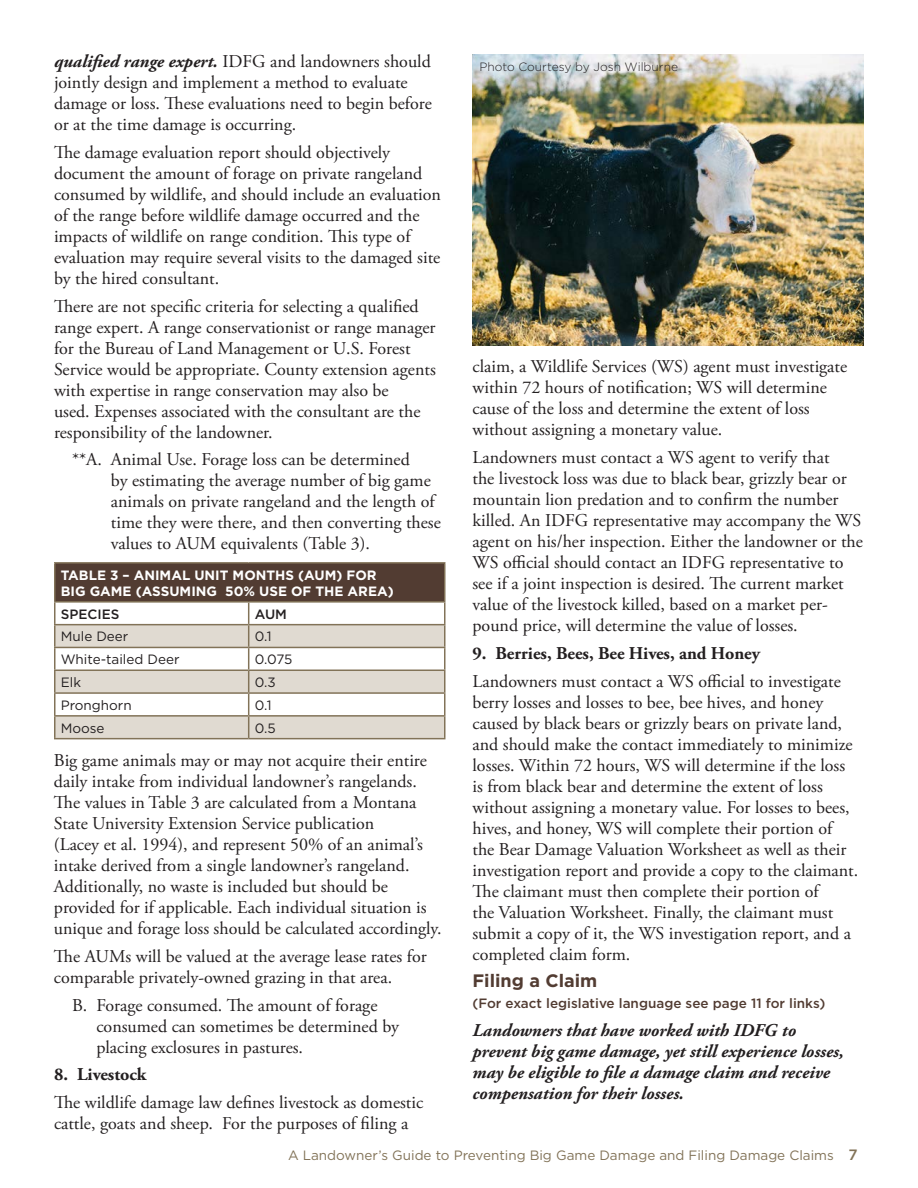
<style>
.page{position:relative;width:918px;height:1188px;background:#fff}
.page>*{position:absolute;margin:0;border:0;box-sizing:border-box;transform-origin:0 0}
.Body_Text{font:18px/21px "Adobe Garamond Pro";color:#231f20}
.Body_Text-2{font:italic 700 18px/21px "Adobe Garamond Pro";color:#231f20}
.Body_Text-3{font:700 18px "Adobe Garamond Pro";color:#231f20}
.SubHead{font:700 18px "Gotham";color:#523c32}
.t1{font:13.5px "Gotham";color:#827358}
.t2{font:700 13.5px "Gotham";color:#fff}
.t3{font:13.5px "Gotham";color:#231f20}
.SubHead-2{font:500 13.5px "Gotham";color:#523c32}
.t4{font:500 13.5px "Gotham";color:#231f20}
.Photo_Cred{font:300 12px "Gotham";color:#231f20}
.s1{font-weight:700;font-style:italic}
.s2{font-weight:500;font-size:15px}
</style>
<div class="page">
<div style="left:55px;top:563px;width:390px;height:39px;background:#523c32"></div>
<svg style="left:56px;top:625px;width:388px;height:113px;fill:#e0dad1"></svg>
<hr style="left:54px;top:603px;width:2px;height:21px;background:#827358">
<hr style="left:444px;top:603px;width:2px;height:21px;background:#827358">
<hr style="left:54px;top:624px;width:195px;height:1px;background:#827358">
<hr style="left:54px;top:625px;width:2px;height:22px;background:#827358">
<hr style="left:249px;top:624px;width:197px;height:1px;background:#827358">
<hr style="left:444px;top:625px;width:2px;height:22px;background:#827358">
<hr style="left:54px;top:647px;width:195px;height:1px;background:#827358">
<hr style="left:54px;top:648px;width:2px;height:22px;background:#827358">
<hr style="left:249px;top:647px;width:197px;height:1px;background:#827358">
<hr style="left:444px;top:648px;width:2px;height:22px;background:#827358">
<hr style="left:54px;top:670px;width:195px;height:1px;background:#827358">
<hr style="left:54px;top:671px;width:2px;height:21px;background:#827358">
<hr style="left:249px;top:670px;width:197px;height:1px;background:#827358">
<hr style="left:444px;top:671px;width:2px;height:21px;background:#827358">
<hr style="left:54px;top:692px;width:195px;height:2px;background:#827358">
<hr style="left:54px;top:694px;width:2px;height:21px;background:#827358">
<hr style="left:249px;top:692px;width:197px;height:2px;background:#827358">
<hr style="left:444px;top:694px;width:2px;height:21px;background:#827358">
<hr style="left:54px;top:715px;width:195px;height:2px;background:#827358">
<hr style="left:54px;top:717px;width:2px;height:21px;background:#827358">
<hr style="left:249px;top:715px;width:197px;height:2px;background:#827358">
<svg style="left:248px;top:603px;width:1px;height:135px"></svg>
<hr style="left:444px;top:717px;width:2px;height:21px;background:#827358">
<hr style="left:54px;top:738px;width:195px;height:1px;background:#827358">
<hr style="left:249px;top:738px;width:197px;height:1px;background:#827358">
<hr style="left:54px;top:562px;width:195px;height:2px;background:#827358">
<hr style="left:54px;top:564px;width:2px;height:37px;background:#827358">
<hr style="left:249px;top:562px;width:197px;height:2px;background:#827358">
<hr style="left:444px;top:564px;width:2px;height:37px;background:#827358">
<hr style="left:54px;top:601px;width:195px;height:2px;background:#827358">
<hr style="left:249px;top:601px;width:197px;height:2px;background:#827358">
<img style="left:472px;top:54px;width:392px;height:292px">
<p class="Body_Text" style="left:54px;top:51px;width:379px"><span class="s1">qualified range expert.</span> IDFG and landowners should jointly design and implement a method to evaluate damage or loss. These evaluations need to begin before or at the time damage is occurring.</p>
<p class="Body_Text" style="left:54px;top:142px;width:389px">The damage evaluation report should objectively document the amount of forage on private rangeland consumed by wildlife, and should include an evaluation of the range before wildlife damage occurred and the impacts of wildlife on range condition. This type of evaluation may require several visits to the damaged site by the hired consultant.</p>
<p class="Body_Text" style="left:54px;top:296px;width:383px">There are not specific criteria for selecting a qualified range expert. A range conservationist or range manager for the Bureau of Land Management or U.S. Forest Service would be appropriate. County extension agents with expertise in range conservation may also be<br>used. Expenses associated with the consultant are the responsibility of the landowner.</p>
<p class="Body_Text" style="left:111px;top:450px;width:331px;text-indent:-39px">**A. Animal Use. Forage loss can be determined<br>by estimating the average number of big game animals on private rangeland and the length of time they were there, and then converting these values to AUM equivalents (Table 3).</p>
<p class="t2" style="left:61px;top:566px;width:317px">TABLE 3 – ANIMAL UNIT MONTHS (AUM) FOR</p>
<p class="t2" style="left:61px;top:582px;width:335px">BIG GAME (ASSUMING 50% USE OF THE AREA)</p>
<p class="t4" style="left:61px;top:605px;width:60px">SPECIES</p>
<p class="t4" style="left:255px;top:605px;width:34px">AUM</p>
<p class="t3" style="left:61px;top:628px;width:69px">Mule Deer</p>
<p class="t3" style="left:255px;top:628px;width:18px">0.1</p>
<p class="t3" style="left:61px;top:651px;width:120px">White-tailed Deer</p>
<p class="t3" style="left:255px;top:651px;width:39px">0.075</p>
<p class="t3" style="left:61px;top:674px;width:22px">Elk</p>
<p class="t3" style="left:255px;top:674px;width:22px">0.3</p>
<p class="t3" style="left:61px;top:696px;width:73px">Pronghorn</p>
<p class="t3" style="left:255px;top:696px;width:18px">0.1</p>
<p class="t3" style="left:61px;top:719px;width:45px">Moose</p>
<p class="t3" style="left:255px;top:719px;width:22px">0.5</p>
<p class="Body_Text" style="left:54px;top:751px;width:389px">Big game animals may or may not acquire their entire daily intake from individual landowner’s rangelands.<br>The values in Table 3 are calculated from a Montana State University Extension Service publication<br>(Lacey et al. 1994), and represent 50% of an animal’s intake derived from a single landowner’s rangeland.<br>Additionally, no waste is included but should be provided for if applicable. Each individual situation is unique and forage loss should be calculated accordingly.</p>
<p class="Body_Text" style="left:54px;top:946px;width:374px">The AUMs will be valued at the average lease rates for comparable privately-owned grazing in that area.</p>
<p class="Body_Text" style="left:96px;top:995px;width:304px;text-indent:-24px">B. Forage consumed. The amount of forage consumed can sometimes be determined by placing exclosures in pastures.</p>
<p class="Body_Text-3" style="left:54px;top:1064px;width:94px">8. Livestock</p>
<p class="Body_Text" style="left:54px;top:1092px;width:371px">The wildlife damage law defines livestock as domestic cattle, goats and sheep. For the purposes of filing a</p>
<p class="Photo_Cred" style="left:480px;top:59px;width:200px">Photo Courtesy by Josh Wilburne</p>
<p class="Body_Text" style="left:472px;top:357px;width:376px">claim, a Wildlife Services (WS) agent must investigate within 72 hours of notification; WS will determine cause of the loss and determine the extent of loss without assigning a monetary value.</p>
<p class="Body_Text" style="left:472px;top:448px;width:392px">Landowners must contact a WS agent to verify that<br>the livestock loss was due to black bear, grizzly bear or mountain lion predation and to confirm the number killed. An IDFG representative may accompany the WS agent on his/her inspection. Either the landowner or the WS official should contact an IDFG representative to see if a joint inspection is desired. The current market value of the livestock killed, based on a market per&shy;pound price, will determine the value of losses.</p>
<p class="Body_Text-3" style="left:472px;top:643px;width:289px">9. Berries, Bees, Bee Hives, and Honey</p>
<p class="Body_Text" style="left:472px;top:671px;width:387px">Landowners must contact a WS official to investigate berry losses and losses to bee, bee hives, and honey caused by black bears or grizzly bears on private land, and should make the contact immediately to minimize losses. Within 72 hours, WS will determine if the loss is from black bear and determine the extent of loss without assigning a monetary value. For losses to bees, hives, and honey, WS will complete their portion of the Bear Damage Valuation Worksheet as well as their investigation report and provide a copy to the claimant.<br>The claimant must then complete their portion of<br>the Valuation Worksheet. Finally, the claimant must submit a copy of it, the WS investigation report, and a completed claim form.</p>
<p class="SubHead" style="left:472px;top:969px;width:126px">Filing a Claim</p>
<p class="SubHead-2" style="left:472px;top:995px;width:355px">(For exact legislative language see page 11 for links)</p>
<p class="Body_Text-2" style="left:472px;top:1020px;width:373px">Landowners that have worked with IDFG to prevent big game damage, yet still experience losses, may be eligible to file a damage claim and receive compensation for their losses.</p>
<p class="t1" style="left:288px;top:1146px;width:571px">A Landowner’s Guide to Preventing Big Game Damage and Filing Damage Claims <span class="s2">7</span></p>
</div>
